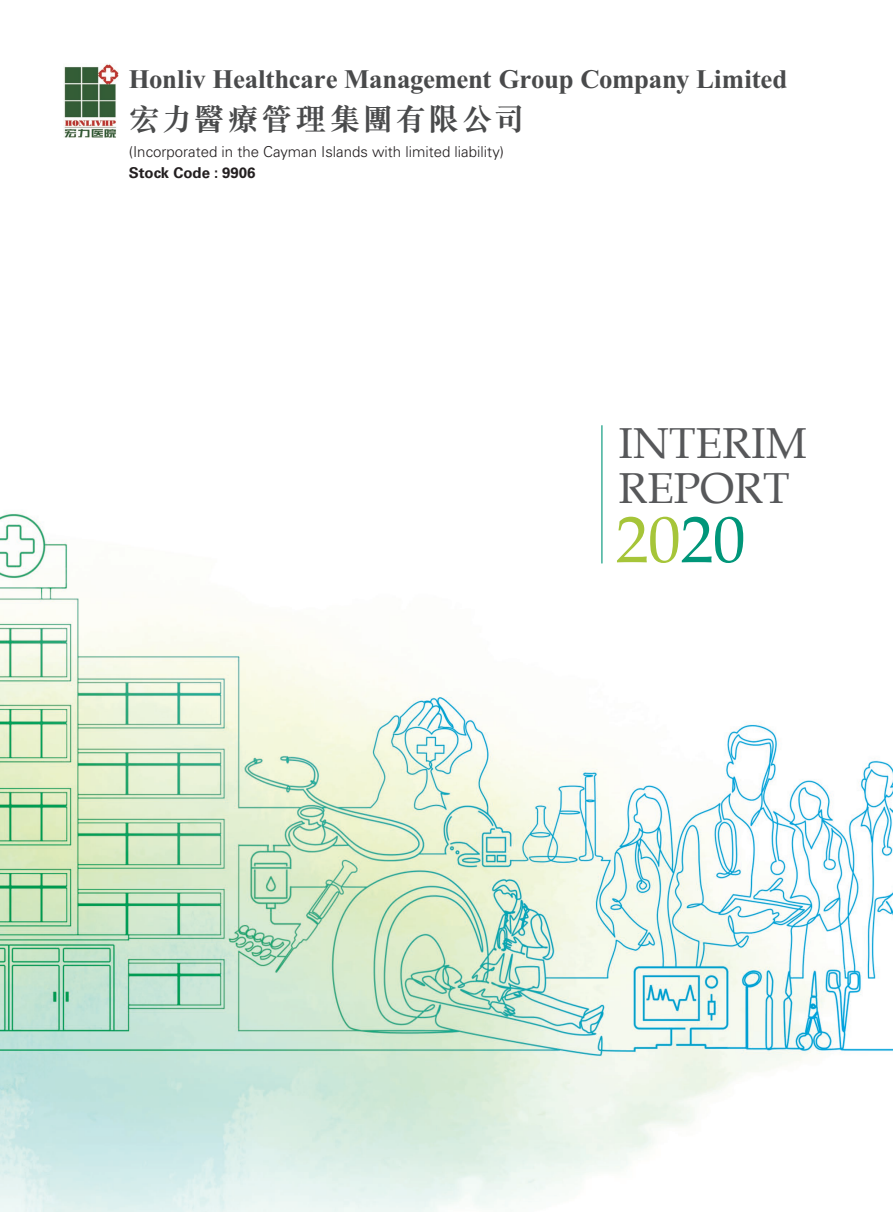
<style>
.page{position:relative;width:893px;height:1212px;background:#fff}
.page>*{position:absolute;margin:0;border:0;box-sizing:border-box;transform-origin:0 0}
.t1{font:64.8px "Book Antiqua";color:#a6c539}
.t2{font:43.35px/45px "Book Antiqua";color:#57585a}
.t3{font:31.2px "M Sung HK Bold E Ten B5 H";letter-spacing:.065em;color:#494a4b}
.t4{font:700 26.85px "Times New Roman";letter-spacing:-.01em;color:#494a4b}
.t5{font:300 15px "Univers LT Std";color:#231f20}
.t6{font:700 15px "Univers LT Std";color:#231f20}
.s1{color:#009679}
</style>
<div class="page">
<img style="left:0;top:137px;width:893px;height:1075px">
<img style="left:64px;top:64px;width:55px;height:73px">
<hr style="left:601px;top:425px;width:1px;height:138px;background:#009679">
<h3 class="t4" style="left:129px;top:61px;width:660px">Honliv Healthcare Management Group Company Limited</h3>
<h3 class="t3" style="left:129px;top:104px;width:397px">宏力醫療管理集團有限公司</h3>
<p class="t5" style="left:129px;top:143px;width:377px">(Incorporated in the Cayman Islands with limited liability)</p>
<p class="t6" style="left:129px;top:164px;width:128px">Stock Code : 9906</p>
<h2 class="t2" style="left:618px;top:419px;width:190px">INTERIM<br>REPORT</h2>
<h1 class="t1" style="left:616px;top:495px;width:131px">20<span class="s1">20</span></h1>
</div>
